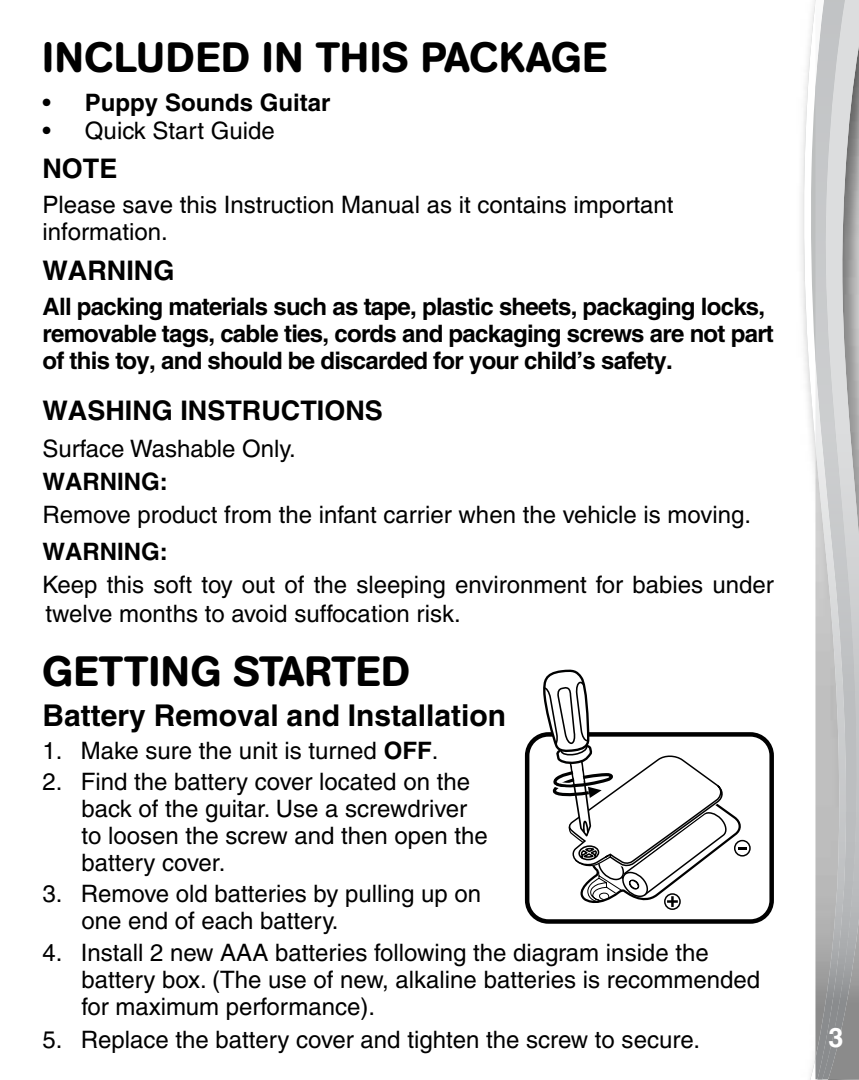
<style>
.page{position:relative;width:859px;height:1080px;background:#fff}
.page>*{position:absolute;margin:0;border:0;box-sizing:border-box;transform-origin:0 0}
.t1{font:500 42px "AG Book Rounded";letter-spacing:.02em;color:#000}
.t2{font:700 30px "Helvetica";color:#000}
.t3{font:700 27px "Helvetica";color:#000}
.t4{font:700 27px "Helvetica";color:#fff}
.t5{font:500 24px/27px "Helvetica";color:#000}
.t6{font:700 24px/27px "Helvetica";letter-spacing:-.03em;color:#000}
.t7{font:24px/27px "Helvetica";color:#000}
.t8{font:700 24px "Helvetica";color:#000}
.s1{font-weight:500}
.s2{font-weight:700}
</style>
<div class="page">
<svg style="left:803px;top:0;width:12px;height:1080px"></svg>
<svg style="left:815px;top:1079px;width:13px;height:1px"></svg>
<img style="left:858px;top:0;width:1px;height:1079px">
<img style="left:848px;top:0;width:10px;height:1079px">
<img style="left:815px;top:0;width:33px;height:1079px">
<div style="left:734px;top:840px;width:17px;height:17px;border:2px solid #000;border-radius:50%"></div>
<div style="left:525px;top:732px;width:249px;height:192px;border:4px solid #000;border-radius:21px"></div>
<svg style="left:542px;top:669px;width:205px;height:255px"></svg>
<h1 class="t1" style="left:42px;top:33px;width:566px">INCLUDED IN THIS PACKAGE</h1>
<p class="t8" style="left:42px;top:88px;width:289px"><span class="s1">•</span> Puppy Sounds Guitar</p>
<p class="t5" style="left:42px;top:117px;width:234px">• Quick Start Guide</p>
<p class="t3" style="left:42px;top:152px;width:77px">NOTE</p>
<p class="t7" style="left:42px;top:192px;width:632px">Please save this Instruction Manual as it contains important information.</p>
<p class="t3" style="left:42px;top:254px;width:133px">WARNING</p>
<p class="t6" style="left:42px;top:293px;width:733px">All packing materials such as tape, plastic sheets, packaging locks, removable tags, cable ties, cords and packaging screws are not part of this toy, and should be discarded for your child’s safety.</p>
<p class="t3" style="left:42px;top:394px;width:342px">WASHING INSTRUCTIONS</p>
<p class="t5" style="left:42px;top:435px;width:255px">Surface Washable Only.</p>
<p class="t8" style="left:42px;top:467px;width:127px">WARNING:</p>
<p class="t5" style="left:42px;top:501px;width:710px">Remove product from the infant carrier when the vehicle is moving.</p>
<p class="t8" style="left:42px;top:537px;width:127px">WARNING:</p>
<p class="t5" style="left:42px;top:571px;width:733px;line-height:28.8px">Keep this soft toy out of the sleeping environment for babies under twelve months to avoid suffocation risk.</p>
<h1 class="t1" style="left:42px;top:646px;width:369px">GETTING STARTED</h1>
<p class="t2" style="left:42px;top:697px;width:465px">Battery Removal and Installation</p>
<p class="t5" style="left:42px;top:737px;width:397px">1. Make sure the unit is turned <span class="s2">OFF</span>.</p>
<p class="t5" style="left:81px;top:768px;width:408px;text-indent:-39px">2. Find the battery cover located on the back of the guitar. Use a screwdriver to loosen the screw and then open the battery cover.</p>
<p class="t5" style="left:81px;top:880px;width:401px;text-indent:-39px">3. Remove old batteries by pulling up on one end of each battery.</p>
<p class="t5" style="left:81px;top:939px;width:680px;text-indent:-39px">4. Install 2 new AAA batteries following the diagram inside the battery box. (The use of new, alkaline batteries is recommended for maximum performance).</p>
<p class="t5" style="left:42px;top:1026px;width:659px">5. Replace the battery cover and tighten the screw to secure.</p>
<p class="t4" style="left:828px;top:1021px;width:17px">3</p>
</div>
